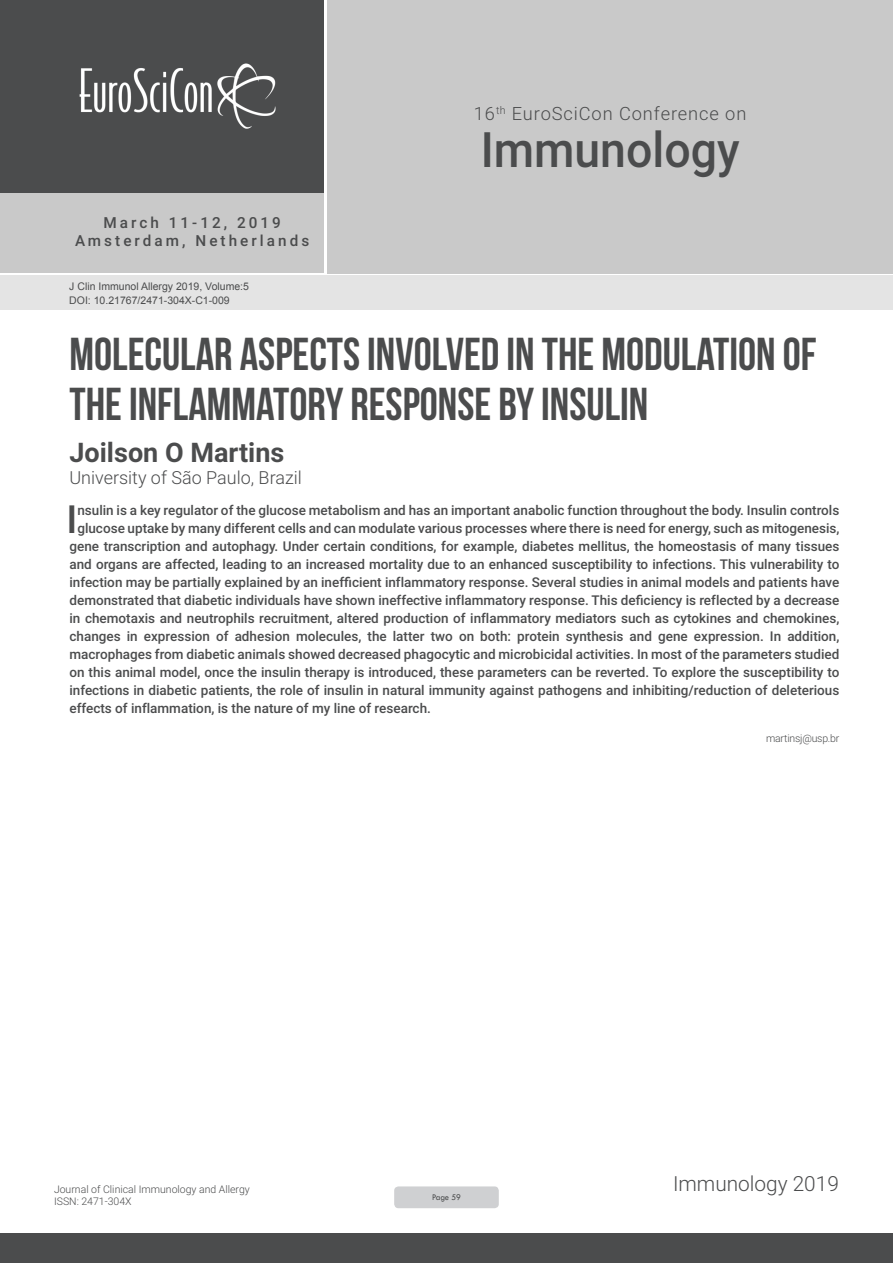
<style>
.page{position:relative;width:893px;height:1263px;background:#fff}
.page>*{position:absolute;margin:0;border:0;box-sizing:border-box;transform-origin:0 0}
.t1{font:500 48.9px "Roboto";color:#4b4c4d;scale:.95 1}
.t2{font:46.05px/50.7px "Bebas Neue";color:#4b4c4d}
.Abstract{font:500 38.85px "Roboto";color:#4b4c4d}
.t3{font:700 27px "Roboto";color:#4b4c4d}
.t4{font:300 20.85px "Roboto";color:#4b4c4d}
.t5{font:300 18.3px "Roboto";letter-spacing:.05em;color:#4b4c4d}
.t6{font:300 18px "Roboto";color:#4b4c4d}
.t7{font:500 15.3px/18.3px "Roboto";letter-spacing:.2em;color:#4b4c4d;text-align:center}
.Abstract-2{font:500 13.5px "Roboto";color:#4b4c4d}
.t8{font:10.5px "Arial";color:#4b4c4d}
.Biography{font:300 10.5px/12.6px "Roboto";color:#4b4c4d}
.Biography-2{font:300 10.5px "Roboto";letter-spacing:-.02em;color:#4b4c4d}
.t9{font:9px "Tw Cen";letter-spacing:-.02em;color:#4b4c4d;scale:.95 1}
</style>
<div class="page">
<div style="left:0;top:0;width:323px;height:193px;background:#4b4c4d"></div>
<div style="left:1px;top:193px;width:323px;height:80px;background:#c9c9c9"></div>
<div style="left:327px;top:0;width:566px;height:273px;background:#c9c9c9"></div>
<img style="left:79px;top:63px;width:197px;height:66px">
<div style="left:0;top:1233px;width:893px;height:30px;background:#4b4c4d"></div>
<div style="left:1px;top:275px;width:892px;height:35px;background:#e4e4e4"></div>
<div style="left:394px;top:1186px;width:105px;height:22px;background:#cfd0d2;border-radius:4px"></div>
<p class="t7" style="left:75px;top:213px;width:236px">March 11-12, 2019<br>Amsterdam, Netherlands</p>
<p class="t8" style="left:69px;top:279px;width:181px">J Clin Immunol Allergy 2019, Volume:5</p>
<p class="t8" style="left:69px;top:293px;width:162px">DOI: 10.21767/2471-304X-C1-009</p>
<h3 class="t5" style="left:474px;top:100px;width:274px">16<sup>th</sup> EuroSciCon Conference on</h3>
<h1 class="t1" style="left:481px;top:116px;width:274px">Immunology</h1>
<p class="t2" style="left:69px;top:328px;width:748px">MOLECULAR ASPECTS INVOLVED IN THE MODULATION OF<br>THE INFLAMMATORY RESPONSE BY INSULIN</p>
<p class="t3" style="left:69px;top:433px;width:216px">Joilson O Martins</p>
<p class="t6" style="left:69px;top:464px;width:234px">University of São Paulo, Brazil</p>
<p class="Abstract" style="left:66px;top:492px;width:12px">I</p>
<p class="Abstract-2" style="left:77px;top:501px;width:763px">nsulin is a key regulator of the glucose metabolism and has an important anabolic function throughout the body. Insulin controls</p>
<p class="Abstract-2" style="left:77px;top:519px;width:764px">glucose uptake by many different cells and can modulate various processes where there is need for energy, such as mitogenesis,</p>
<p class="Abstract-2" style="left:69px;top:537px;width:771px">gene transcription and autophagy. Under certain conditions, for example, diabetes mellitus, the homeostasis of many tissues</p>
<p class="Abstract-2" style="left:69px;top:555px;width:771px">and organs are affected, leading to an increased mortality due to an enhanced susceptibility to infections. This vulnerability to</p>
<p class="Abstract-2" style="left:69px;top:573px;width:771px">infection may be partially explained by an inefficient inflammatory response. Several studies in animal models and patients have</p>
<p class="Abstract-2" style="left:69px;top:591px;width:771px">demonstrated that diabetic individuals have shown ineffective inflammatory response. This deficiency is reflected by a decrease</p>
<p class="Abstract-2" style="left:69px;top:609px;width:771px">in chemotaxis and neutrophils recruitment, altered production of inflammatory mediators such as cytokines and chemokines,</p>
<p class="Abstract-2" style="left:69px;top:627px;width:771px">changes in expression of adhesion molecules, the latter two on both: protein synthesis and gene expression. In addition,</p>
<p class="Abstract-2" style="left:69px;top:645px;width:771px">macrophages from diabetic animals showed decreased phagocytic and microbicidal activities. In most of the parameters studied</p>
<p class="Abstract-2" style="left:69px;top:663px;width:771px">on this animal model, once the insulin therapy is introduced, these parameters can be reverted. To explore the susceptibility to</p>
<p class="Abstract-2" style="left:69px;top:681px;width:771px">infections in diabetic patients, the role of insulin in natural immunity against pathogens and inhibiting/reduction of deleterious</p>
<p class="Abstract-2" style="left:69px;top:699px;width:363px">effects of inflammation, is the nature of my line of research.</p>
<p class="Biography-2" style="left:766px;top:730px;width:75px">martinsj@usp.br</p>
<p class="Biography" style="left:54px;top:1182px;width:197px">Journal of Clinical Immunology and Allergy<br>ISSN: 2471-304X</p>
<p class="t9" style="left:432px;top:1192px;width:32px">Page 59</p>
<h3 class="t4" style="left:673px;top:1169px;width:167px">Immunology 2019</h3>
</div>
